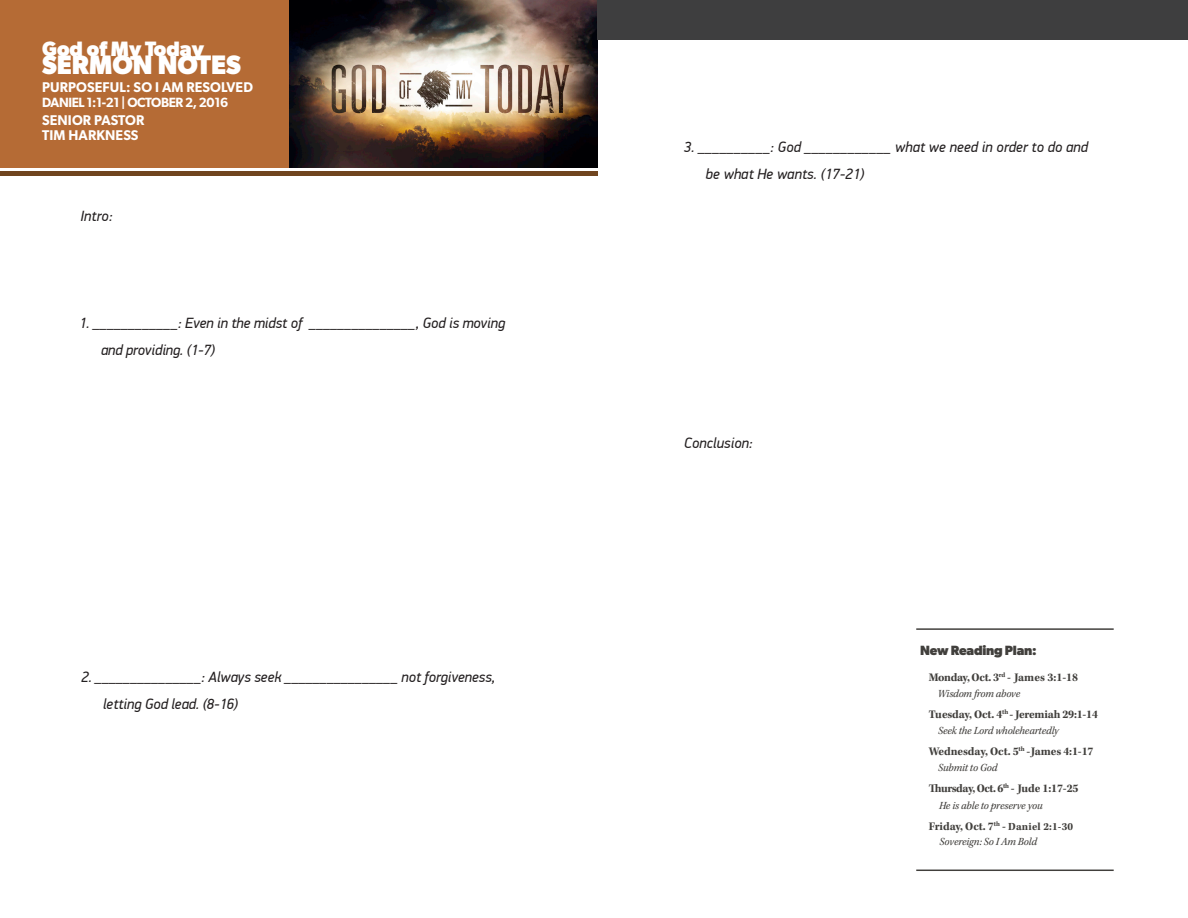
<style>
.page{position:relative;width:1188px;height:918px;background:#fff}
.page>*{position:absolute;margin:0;border:0;box-sizing:border-box;transform-origin:0 0}
.t1{font:700 26.85px "Gibson";color:#fff}
.t2{font:700 20.85px "Gibson";color:#fff}
.t3{font:italic 14.85px/26.8px "PF Din Display Pro";color:#231f20}
.t4{font:600 14.1px/14.9px "Gibson";letter-spacing:.01em;color:#fff}
.t5{font:600 13.35px "Gibson";letter-spacing:-.03em;color:#fff}
.t6{font:700 13.35px "Gibson";letter-spacing:-.015em;color:#413f3c}
.t7{font:700 12px "Kepler Std";letter-spacing:-.015em;color:#413f3c}
.t8{font:italic 11.25px "Kepler Std";letter-spacing:-.015em;color:#413f3c}
.s1{font-size:11.25px}
</style>
<div class="page">
<div style="left:0;top:0;width:598px;height:167px;background:#b56b35"></div>
<img style="left:289px;top:0;width:309px;height:167px">
<div style="left:0;top:171px;width:598px;height:5px;background:#70451f"></div>
<hr style="left:916px;top:628px;width:198px;height:2px;background:#413f3c">
<hr style="left:916px;top:870px;width:198px;height:1px;background:#413f3c">
<div style="left:598px;top:0;width:590px;height:39px;background:#3e3e3f"></div>
<p class="t2" style="left:42px;top:37px;width:163px">God of My Today</p>
<p class="t1" style="left:42px;top:49px;width:200px">SERMON NOTES</p>
<p class="t4" style="left:42px;top:79px;width:212px">PURPOSEFUL: SO I AM RESOLVED</p>
<p class="t5" style="left:42px;top:94px;width:188px">DANIEL 1:1-21 | OCTOBER 2, 2016</p>
<p class="t4" style="left:42px;top:112px;width:104px">SENIOR PASTOR<br>TIM HARKNESS</p>
<p class="t3" style="left:80px;top:202px;width:34px">Intro:</p>
<p class="t3" style="left:101px;top:309px;width:406px;text-indent:-22px">1. ____________: Even in the midst of _______________, God is moving and providing. (1-7)</p>
<p class="t3" style="left:103px;top:664px;width:394px;text-indent:-22px">2. _______________: Always seek ________________ not forgiveness, letting God lead. (8-16)</p>
<p class="t3" style="left:706px;top:134px;width:384px;text-indent:-22px">3. __________: God ____________ what we need in order to do and be what He wants. (17-21)</p>
<p class="t3" style="left:684px;top:429px;width:70px">Conclusion:</p>
<p class="t6" style="left:920px;top:643px;width:118px">New Reading Plan:</p>
<p class="t7" style="left:929px;top:670px;width:151px">Monday, Oct. 3<sup>rd</sup> - James 3:1-18</p>
<p class="t8" style="left:938px;top:687px;width:84px">Wisdom from above</p>
<p class="t7" style="left:929px;top:707px;width:171px">Tuesday, Oct. 4<sup>th</sup> - Jeremiah 29:1-14</p>
<p class="t8" style="left:938px;top:724px;width:122px">Seek the Lord wholeheartedly</p>
<p class="t7" style="left:929px;top:745px;width:166px">Wednesday, Oct. 5<sup>th</sup> - James 4:1-17</p>
<p class="t8" style="left:938px;top:762px;width:61px">Submit to God</p>
<p class="t7" style="left:929px;top:782px;width:151px">Thursday, Oct. 6<sup>th</sup> - Jude 1:17-25</p>
<p class="t8" style="left:939px;top:799px;width:105px">He is able to preserve you</p>
<p class="t7" style="left:929px;top:819px;width:146px">Friday, Oct. 7<sup>th</sup> - <span class="s1">Daniel 2:1-30</span></p>
<p class="t8" style="left:940px;top:835px;width:99px">Sovereign: So I Am Bold</p>
</div>
